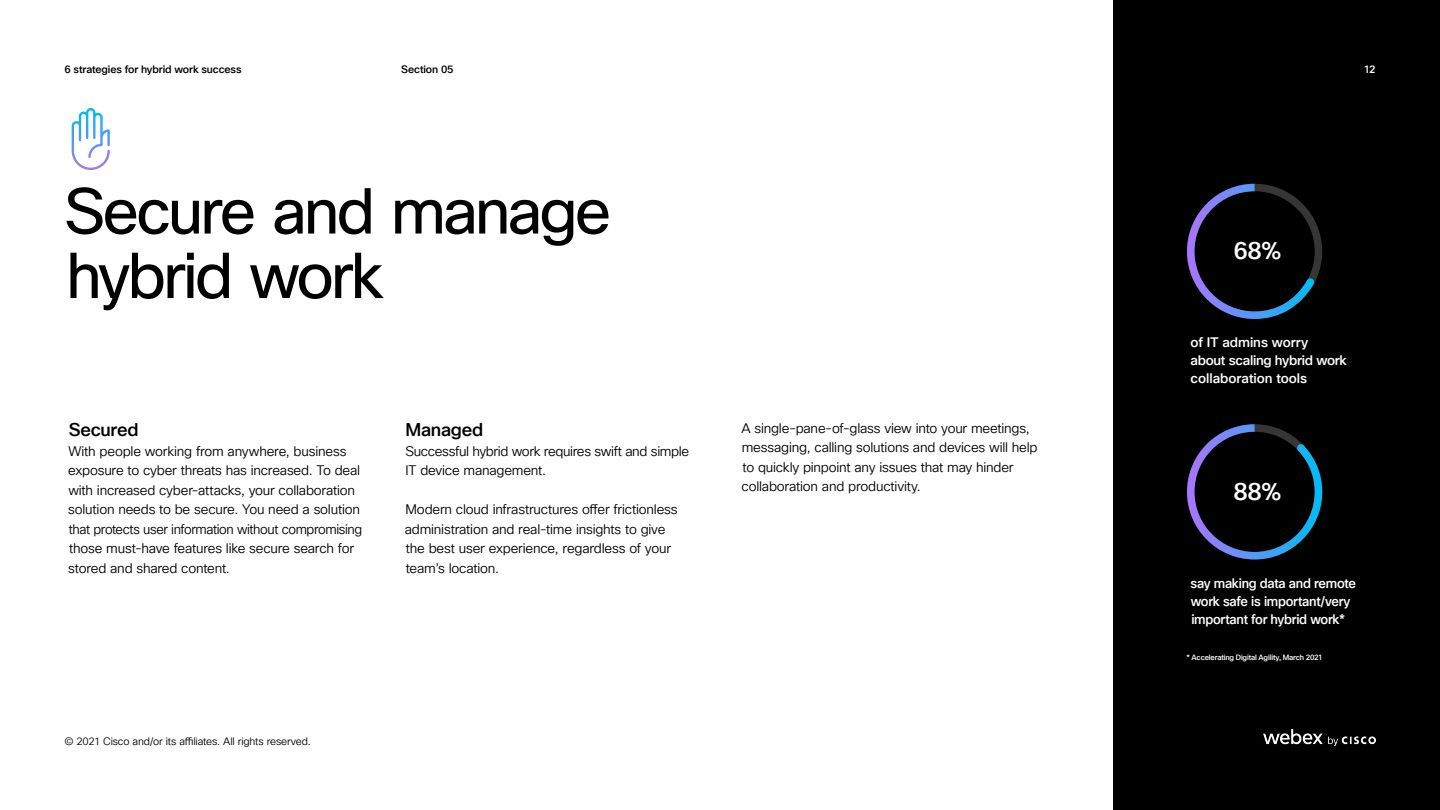
<style>
.page{position:relative;width:1440px;height:810px;background:#fff}
.page>*{position:absolute;margin:0;border:0;box-sizing:border-box;transform-origin:0 0}
.t1{font:63px/64.5px "Cisco Sans TT";letter-spacing:-.045em;color:#000}
.t2{font:500 24px "Cisco Sans TT";color:#fff}
.t3{font:500 18px "Cisco Sans TT";letter-spacing:-.015em;color:#000}
.t4{font:13.5px/19.5px "Cisco Sans TT Light";letter-spacing:-.015em;color:#000}
.t5{font:500 13.5px/18px "Cisco Sans TT";letter-spacing:-.02em;color:#fff;scale:.95 1}
.t6{font:500 13.5px/18px "Cisco Sans TT";letter-spacing:-.02em;color:#fff}
.t7{font:10.5px "Cisco Sans TT Light";letter-spacing:-.015em;color:#000}
.t8{font:500 10.5px "Cisco Sans TT";letter-spacing:-.01em;color:#000}
.t9{font:500 10.5px "Cisco Sans TT";color:#fff}
.t10{font:500 7.5px "Cisco Sans TT";letter-spacing:-.025em;color:#fff}
</style>
<div class="page">
<div style="left:1113px;top:0;width:327px;height:810px;background:#000"></div>
<img style="left:1263px;top:729px;width:113px;height:17px">
<svg style="left:1183px;top:180px;width:138px;height:143px;background:#0e111c"></svg>
<svg style="left:1183px;top:421px;width:143px;height:142px;background:#0c1421"></svg>
<svg style="left:72px;top:108px;width:38px;height:62px"></svg>
<p class="t8" style="left:64px;top:62px;width:179px">6 strategies for hybrid work success</p>
<p class="t8" style="left:401px;top:62px;width:54px">Section 05</p>
<p class="t9" style="left:1364px;top:62px;width:13px">12</p>
<h1 class="t1" style="left:64px;top:181px;width:549px">Secure and manage hybrid work</h1>
<h3 class="t3" style="left:69px;top:418px;width:71px">Secured</h3>
<p class="t4" style="left:68px;top:442px;width:296px">With people working from anywhere, business exposure to cyber threats has increased. To deal with increased cyber-attacks, your collaboration solution needs to be secure. You need a solution that protects user information without compromising those must‑ have features like secure search for stored and shared content.</p>
<h3 class="t3" style="left:405px;top:418px;width:79px">Managed</h3>
<p class="t4" style="left:406px;top:442px;width:285px">Successful hybrid work requires swift and simple<br>IT device management.</p>
<p class="t4" style="left:405px;top:500px;width:274px">Modern cloud infrastructures offer frictionless administration and real-time insights to give the best user experience, regardless of your team’s location.</p>
<p class="t4" style="left:742px;top:419px;width:298px">A single-pane-of-glass view into your meetings, messaging, calling solutions and devices will help to quickly pinpoint any issues that may hinder collaboration and productivity.</p>
<p class="t7" style="left:64px;top:734px;width:248px">© 2021 Cisco and/or its affiliates. All rights reserved.</p>
<h2 class="t2" style="left:1233px;top:235px;width:49px">68%</h2>
<p class="t6" style="left:1191px;top:334px;width:158px">of IT admins worry<br>about scaling hybrid work collaboration tools</p>
<h2 class="t2" style="left:1233px;top:476px;width:49px">88%</h2>
<p class="t5" style="left:1191px;top:574px;width:176px">say making data and remote work safe is important/very important for hybrid work*</p>
<p class="t10" style="left:1186px;top:652px;width:138px">* Accelerating Digital Agility, March 2021</p>
</div>
